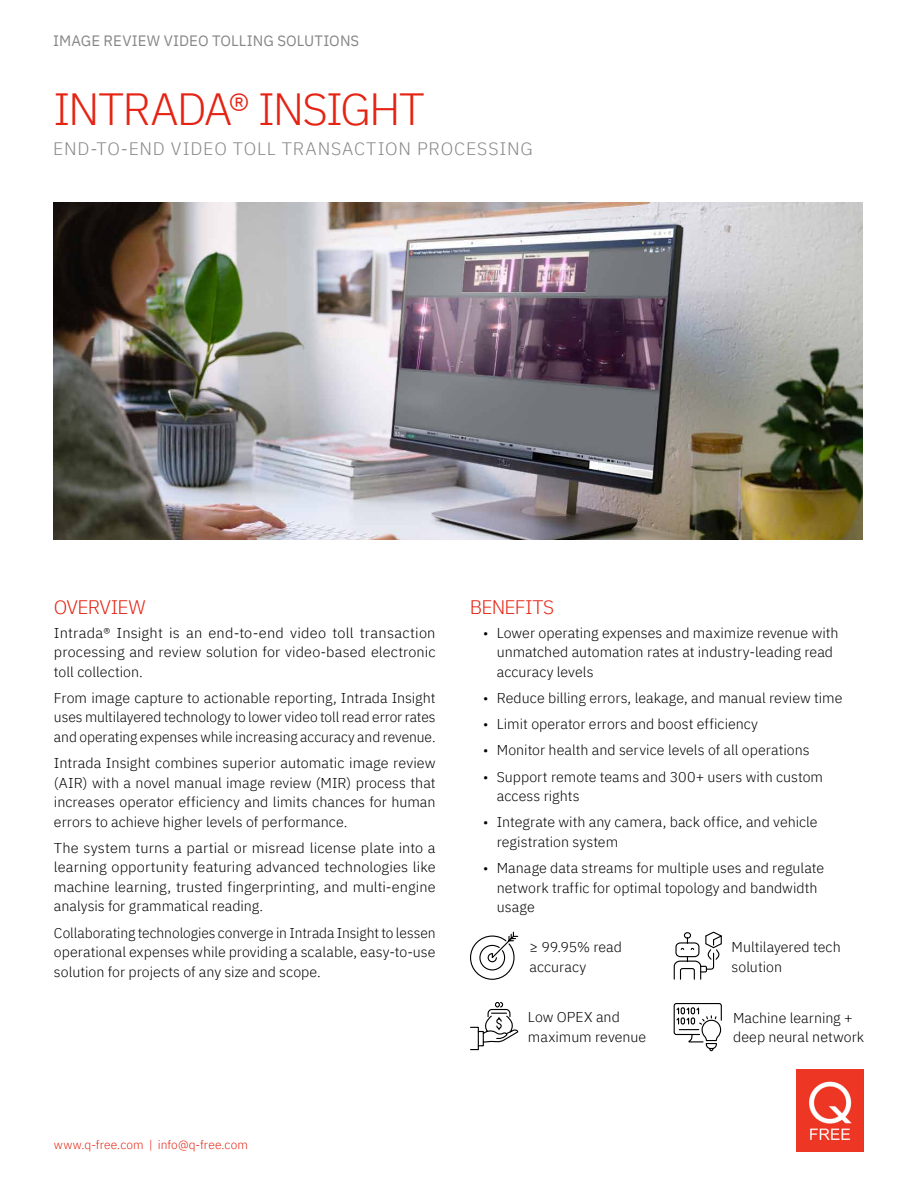
<style>
.page{position:relative;width:918px;height:1188px;background:#fff}
.page>*{position:absolute;margin:0;border:0;box-sizing:border-box;transform-origin:0 0}
.t1{font:300 45px "IBM Plex Sans";letter-spacing:-.04em;color:#e42313}
.t2{font:300 19.5px "IBM Plex Sans";letter-spacing:-.04em;color:#e42313}
.t3{font:300 18px "IBM Plex Sans";letter-spacing:.045em;color:#878787}
.t4{font:15px "IBM Plex Sans";letter-spacing:.005em;color:#878787}
.t5{font:300 14.25px/19.5px "IBM Plex Sans";color:#000}
.t6{font:300 12px "IBM Plex Sans";letter-spacing:.01em;color:#e42313}
</style>
<div class="page">
<img style="left:54px;top:202px;width:809px;height:337px">
<img style="left:796px;top:1069px;width:68px;height:82px">
<svg style="left:470px;top:931px;width:49px;height:49px"></svg>
<svg style="left:673px;top:1003px;width:49px;height:49px"></svg>
<svg style="left:470px;top:1001px;width:49px;height:50px"></svg>
<svg style="left:673px;top:931px;width:49px;height:49px"></svg>
<p class="t4" style="left:53px;top:29px;width:308px">IMAGE REVIEW VIDEO TOLLING SOLUTIONS</p>
<h1 class="t1" style="left:53px;top:75px;width:373px">INTRADA® INSIGHT</h1>
<p class="t3" style="left:53px;top:135px;width:481px">END-TO-END VIDEO TOLL TRANSACTION PROCESSING</p>
<h2 class="t2" style="left:54px;top:592px;width:93px">OVERVIEW</h2>
<p class="t5" style="left:54px;top:622px;width:383px;text-align:justify">Intrada® Insight is an end-to-end video toll transaction processing and review solution for video-based electronic toll collection.</p>
<p class="t5" style="left:54px;top:687px;width:383px;text-align:justify">From image capture to actionable reporting, Intrada Insight uses multilayered technology to lower video toll read error rates and operating expenses while increasing accuracy and revenue.</p>
<p class="t5" style="left:54px;top:752px;width:383px;text-align:justify">Intrada Insight combines superior automatic image review (AIR) with a novel manual image review (MIR) process that increases operator efficiency and limits chances for human errors to achieve higher levels of performance.</p>
<p class="t5" style="left:54px;top:837px;width:383px;text-align:justify">The system turns a partial or misread license plate into a learning opportunity featuring advanced technologies like machine learning, trusted fingerprinting, and multi-engine analysis for grammatical reading.</p>
<p class="t5" style="left:54px;top:922px;width:383px;text-align:justify">Collaborating technologies converge in Intrada Insight to lessen operational expenses while providing a scalable, easy-to-use solution for projects of any size and scope.</p>
<h2 class="t2" style="left:470px;top:592px;width:86px">BENEFITS</h2>
<p class="t5" style="left:497px;top:622px;width:343px;text-indent:-13px">• Lower operating expenses and maximize revenue with unmatched automation rates at industry-leading read accuracy levels</p>
<p class="t5" style="left:483px;top:687px;width:361px">• Reduce billing errors, leakage, and manual review time</p>
<p class="t5" style="left:483px;top:713px;width:276px">• Limit operator errors and boost efficiency</p>
<p class="t5" style="left:483px;top:739px;width:328px">• Monitor health and service levels of all operations</p>
<p class="t5" style="left:497px;top:766px;width:328px;text-indent:-13px">• Support remote teams and 300+ users with custom access rights</p>
<p class="t5" style="left:497px;top:811px;width:322px;text-indent:-13px">• Integrate with any camera, back office, and vehicle registration system</p>
<p class="t5" style="left:497px;top:857px;width:329px;text-indent:-14px">• Manage data streams for multiple uses and regulate network traffic for optimal topology and bandwidth usage</p>
<p class="t5" style="left:529px;top:936px;width:94px">≥ 99.95% read accuracy</p>
<p class="t5" style="left:528px;top:1006px;width:120px">Low OPEX and maximum revenue</p>
<p class="t5" style="left:732px;top:936px;width:111px">Multilayered tech solution</p>
<p class="t5" style="left:733px;top:1007px;width:133px">Machine learning + deep neural network</p>
<p class="t6" style="left:54px;top:1136px;width:195px">www.q-free.com | info@q-free.com</p>
</div>
